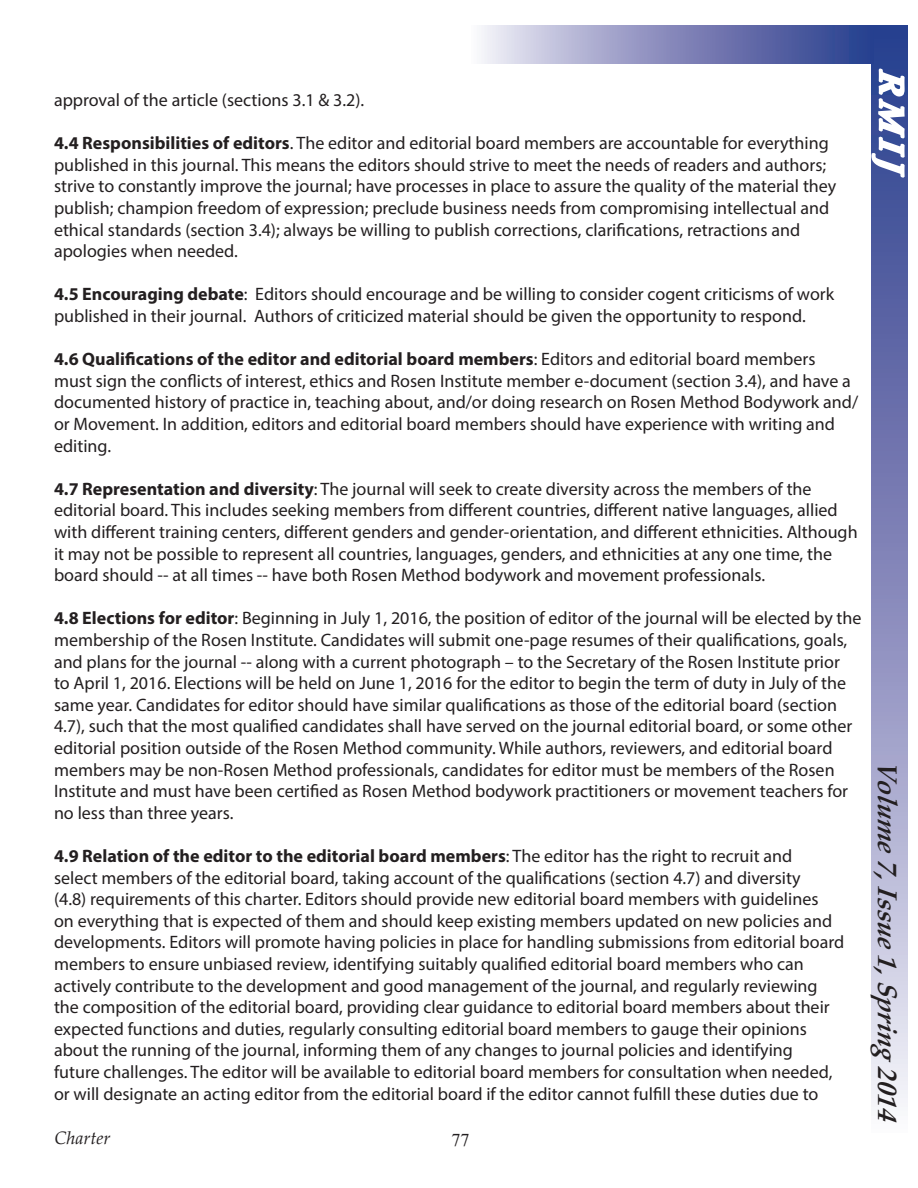
<style>
.page{position:relative;width:918px;height:1188px;background:#fff}
.page>*{position:absolute;margin:0;border:0;box-sizing:border-box;transform-origin:0 0}
.t1{font:italic 700 33px "Palatino Linotype";color:#fff}
.t2{font:italic 700 27px "Palatino Linotype";color:#231f20}
.t3{font:18px/21.6px "Myriad Pro";color:#231f20}
.t4{font:italic 18px "Palatino Linotype";color:#231f20}
.t5{font:18px "Times New Roman";color:#231f20}
.s1{font-weight:700}
</style>
<div class="page">
<svg style="left:872px;top:258px;width:36px;height:845px;background:#9b9dc6"></svg>
<svg style="left:870px;top:25px;width:38px;height:233px;background:#596aa7"></svg>
<svg style="left:482px;top:26px;width:391px;height:37px;background:#868cbc"></svg>
<p class="t3" style="left:54px;top:89px;width:312px">approval of the article (sections 3.1 &amp; 3.2).</p>
<p class="t3" style="left:54px;top:132px;width:784px"><span class="s1">4.4 Responsibilities of editors</span>. The editor and editorial board members are accountable for everything published in this journal. This means the editors should strive to meet the needs of readers and authors; strive to constantly improve the journal; have processes in place to assure the quality of the material they publish; champion freedom of expression; preclude business needs from compromising intellectual and ethical standards (section 3.4); always be willing to publish corrections, clarifications, retractions and apologies when needed.</p>
<p class="t3" style="left:54px;top:283px;width:782px"><span class="s1">4.5 Encouraging debate</span>: Editors should encourage and be willing to consider cogent criticisms of work published in their journal. Authors of criticized material should be given the opportunity to respond.</p>
<p class="t3" style="left:54px;top:348px;width:806px"><span class="s1">4.6 Qualifications of the editor and editorial board members</span>: Editors and editorial board members<br>must sign the conflicts of interest, ethics and Rosen Institute member e-document (section 3.4), and have a documented history of practice in, teaching about, and/or doing research on Rosen Method Bodywork and/ or Movement. In addition, editors and editorial board members should have experience with writing and editing.</p>
<p class="t3" style="left:54px;top:478px;width:805px"><span class="s1">4.7 Representation and diversity</span>: The journal will seek to create diversity across the members of the editorial board. This includes seeking members from different countries, different native languages, allied with different training centers, different genders and gender-orientation, and different ethnicities. Although it may not be possible to represent all countries, languages, genders, and ethnicities at any one time, the board should -- at all times -- have both Rosen Method bodywork and movement professionals.</p>
<p class="t3" style="left:54px;top:607px;width:809px"><span class="s1">4.8 Elections for editor</span>: Beginning in July 1, 2016, the position of editor of the journal will be elected by the membership of the Rosen Institute. Candidates will submit one-page resumes of their qualifications, goals, and plans for the journal -- along with a current photograph – to the Secretary of the Rosen Institute prior<br>to April 1, 2016. Elections will be held on June 1, 2016 for the editor to begin the term of duty in July of the same year. Candidates for editor should have similar qualifications as those of the editorial board (section 4.7), such that the most qualified candidates shall have served on the journal editorial board, or some other editorial position outside of the Rosen Method community. While authors, reviewers, and editorial board members may be non-Rosen Method professionals, candidates for editor must be members of the Rosen Institute and must have been certified as Rosen Method bodywork practitioners or movement teachers for no less than three years.</p>
<p class="t3" style="left:54px;top:845px;width:792px"><span class="s1">4.9 Relation of the editor to the editorial board members</span>: The editor has the right to recruit and<br>select members of the editorial board, taking account of the qualifications (section 4.7) and diversity<br>(4.8) requirements of this charter. Editors should provide new editorial board members with guidelines<br>on everything that is expected of them and should keep existing members updated on new policies and developments. Editors will promote having policies in place for handling submissions from editorial board members to ensure unbiased review, identifying suitably qualified editorial board members who can actively contribute to the development and good management of the journal, and regularly reviewing the composition of the editorial board, providing clear guidance to editorial board members about their expected functions and duties, regularly consulting editorial board members to gauge their opinions about the running of the journal, informing them of any changes to journal policies and identifying<br>future challenges. The editor will be available to editorial board members for consultation when needed, or will designate an acting editor from the editorial board if the editor cannot fulfill these duties due to</p>
<p class="t4" style="left:55px;top:1125px;width:57px">Charter</p>
<p class="t5" style="left:451px;top:1128px;width:19px">77</p>
<h1 class="t1" style="left:915px;top:70px;width:111px;rotate:90deg">RMIJ</h1>
<h2 class="t2" style="left:906px;top:761px;width:367px;rotate:90deg">Volume 7,Issue 1,Spring2014</h2>
</div>
